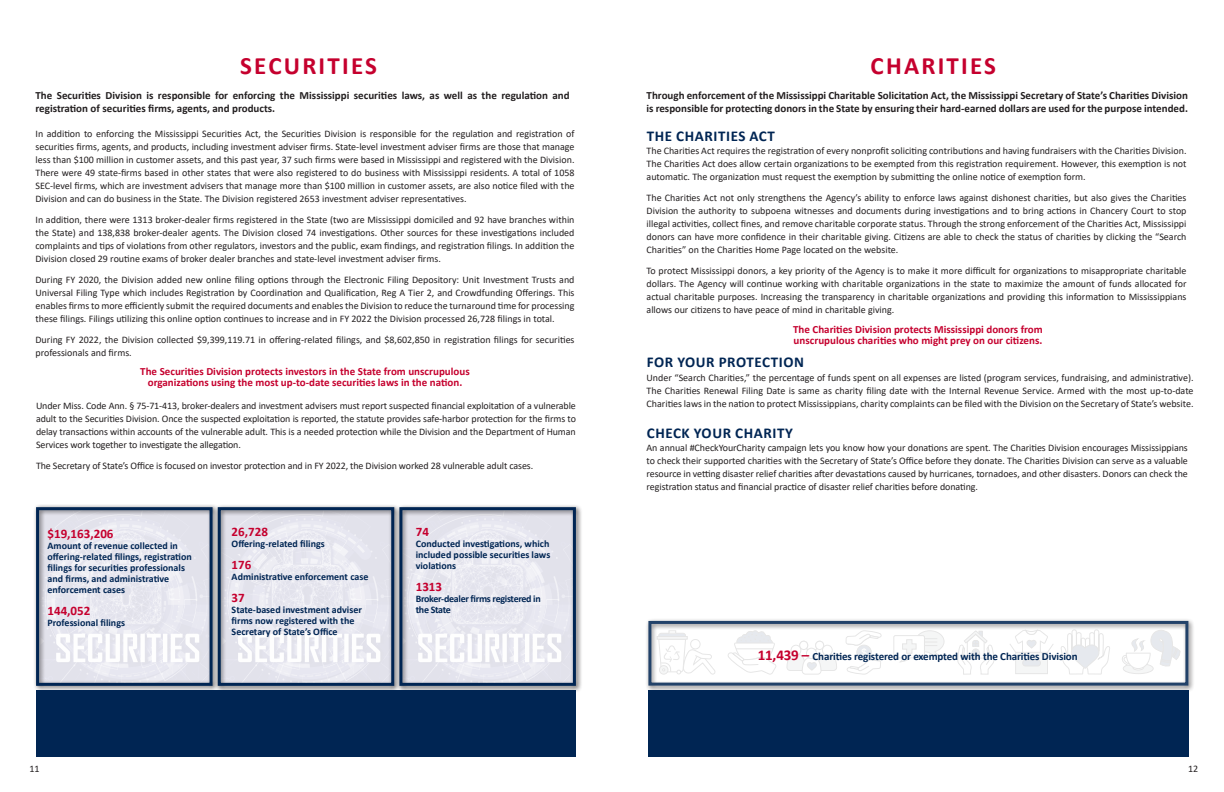
<style>
.page{position:relative;width:1224px;height:792px;background:#fff}
.page>*{position:absolute;margin:0;border:0;box-sizing:border-box;transform-origin:0 0}
.t1{font:700 25px "Calibri";letter-spacing:.09em;color:#c5002e}
.Annual_Report_Text{font:700 15px "Calibri";letter-spacing:.04em;color:#002553}
.t2{font:700 13px "Calibri";color:#c5002e}
.Annual_Report_Text-2{font:700 11px/13px "Calibri";color:#231f20}
.t3{font:700 11px "Calibri";color:#c5002e}
.Annual_Report_Text-3{font:700 11px "Calibri";letter-spacing:-.01em;color:#002553}
.Annual_Report_Text-4{font:10px/13px "Calibri";color:#231f20;text-align:justify}
.t4{font:700 10px/11px "Calibri";color:#002553}
.t5{font:700 10px "Calibri";letter-spacing:-.03em;color:#002553}
.t6{font:700 10px "Calibri";letter-spacing:-.035em;color:#002553}
.s1{font-size:15px;color:#c5002e}
</style>
<div class="page">
<div style="left:214px;top:504px;width:187px;height:189px;background:#231f20;opacity:.75"></div>
<div style="left:218px;top:507px;width:176px;height:179px;border:3px solid #002553"></div>
<div style="left:396px;top:504px;width:187px;height:189px;background:#231f20;opacity:.75"></div>
<div style="left:399px;top:507px;width:177px;height:179px;border:3px solid #002553"></div>
<div style="left:33px;top:504px;width:186px;height:189px;background:#231f20;opacity:.75"></div>
<div style="left:36px;top:507px;width:177px;height:179px;border:3px solid #002553"></div>
<div style="left:36px;top:690px;width:540px;height:67px;background:#002553"></div>
<div style="left:645px;top:617px;width:550px;height:75px;background:#231f20;opacity:.75"></div>
<div style="left:648px;top:621px;width:540px;height:65px;border:3px solid #002553"></div>
<div style="left:648px;top:690px;width:540px;height:67px;background:#002553"></div>
<p class="t1" style="left:240px;top:48px;width:138px">SECURITIES</p>
<p class="Annual_Report_Text-2" style="left:36px;top:89px;width:536px">The Securities Division is responsible for enforcing the Mississippi securities laws, as well as the regulation and registration of securities firms, agents, and products.</p>
<p class="Annual_Report_Text-4" style="left:36px;top:127px;width:541px">In addition to enforcing the Mississippi Securities Act, the Securities Division is responsible for the regulation and registration of securities firms, agents, and products, including investment adviser firms. State-level investment adviser firms are those that manage less than $100 million in customer assets, and this past year, 37 such firms were based in Mississippi and registered with the Division.<br>There were 49 state-firms based in other states that were also registered to do business with Mississippi residents. A total of 1058<br>SEC-level firms, which are investment advisers that manage more than $100 million in customer assets, are also notice filed with the Division and can do business in the State. The Division registered 2653 investment adviser representatives.</p>
<p class="Annual_Report_Text-4" style="left:36px;top:213px;width:541px">In addition, there were 1313 broker-dealer firms registered in the State (two are Mississippi domiciled and 92 have branches within the State) and 138,838 broker-dealer agents. The Division closed 74 investigations. Other sources for these investigations included complaints and tips of violations from other regulators, investors and the public, exam findings, and registration filings. In addition the Division closed 29 routine exams of broker dealer branches and state-level investment adviser firms.</p>
<p class="Annual_Report_Text-4" style="left:36px;top:273px;width:541px">During FY 2020, the Division added new online filing options through the Electronic Filing Depository: Unit Investment Trusts and Universal Filing Type which includes Registration by Coordination and Qualification, Reg A Tier 2, and Crowdfunding Offerings. This enables firms to more efficiently submit the required documents and enables the Division to reduce the turnaround time for processing these filings. Filings utilizing this online option continues to increase and in FY 2022 the Division processed 26,728 filings in total.</p>
<p class="Annual_Report_Text-4" style="left:36px;top:333px;width:541px">During FY 2022, the Division collected $9,399,119.71 in offering-related filings, and $8,602,850 in registration filings for securities professionals and firms.</p>
<p class="t3" style="left:140px;top:363px;width:331px">The Securities Division protects investors in the State from unscrupulous</p>
<p class="t3" style="left:148px;top:374px;width:316px">organizations using the most up-to-date securities laws in the nation.</p>
<p class="Annual_Report_Text-4" style="left:36px;top:399px;width:541px">Under Miss. Code Ann. § 75-71-413, broker-dealers and investment advisers must report suspected financial exploitation of a vulnerable adult to the Securities Division. Once the suspected exploitation is reported, the statute provides safe-harbor protection for the firms to delay transactions within accounts of the vulnerable adult. This is a needed protection while the Division and the Department of Human Services work together to investigate the allegation.</p>
<p class="Annual_Report_Text-4" style="left:36px;top:459px;width:499px">The Secretary of State’s Office is focused on investor protection and in FY 2022, the Division worked 28 vulnerable adult cases.</p>
<p class="t2" style="left:48px;top:524px;width:68px">$19,163,206</p>
<p class="t4" style="left:48px;top:540px;width:146px">Amount of revenue collected in offering-related filings, registration filings for securities professionals and firms, and administrative</p>
<p class="t4" style="left:48px;top:584px;width:79px">enforcement cases</p>
<p class="t2" style="left:48px;top:601px;width:44px">144,052</p>
<p class="t4" style="left:48px;top:617px;width:79px">Professional filings</p>
<p class="t2" style="left:232px;top:523px;width:38px">26,728</p>
<p class="t4" style="left:232px;top:538px;width:95px">Offering-related filings</p>
<p class="t2" style="left:232px;top:556px;width:21px">176</p>
<p class="t4" style="left:232px;top:571px;width:138px">Administrative enforcement case</p>
<p class="t2" style="left:232px;top:589px;width:15px">37</p>
<p class="t4" style="left:232px;top:604px;width:132px">State-based investment adviser firms now registered with the<br>Secretary of State’s Office</p>
<p class="t2" style="left:416px;top:523px;width:15px">74</p>
<p class="t4" style="left:416px;top:538px;width:136px;text-align:justify">Conducted investigations, which included possible securities laws violations</p>
<p class="t2" style="left:416px;top:578px;width:28px">1313</p>
<p class="t5" style="left:416px;top:592px;width:127px">Broker-dealer firms registered in</p>
<p class="t6" style="left:416px;top:603px;width:37px">the State</p>
<p class="t1" style="left:871px;top:48px;width:127px">CHARITIES</p>
<p class="Annual_Report_Text-2" style="left:647px;top:89px;width:543px">Through enforcement of the Mississippi Charitable Solicitation Act, the Mississippi Secretary of State’s Charities Division is responsible for protecting donors in the State by ensuring their hard-earned dollars are used for the purpose intended.</p>
<p class="Annual_Report_Text" style="left:647px;top:125px;width:130px">THE CHARITIES ACT</p>
<p class="Annual_Report_Text-4" style="left:647px;top:144px;width:541px">The Charities Act requires the registration of every nonprofit soliciting contributions and having fundraisers with the Charities Division.<br>The Charities Act does allow certain organizations to be exempted from this registration requirement. However, this exemption is not automatic. The organization must request the exemption by submitting the online notice of exemption form.</p>
<p class="Annual_Report_Text-4" style="left:647px;top:191px;width:541px">The Charities Act not only strengthens the Agency’s ability to enforce laws against dishonest charities, but also gives the Charities Division the authority to subpoena witnesses and documents during investigations and to bring actions in Chancery Court to stop illegal activities, collect fines, and remove charitable corporate status. Through the strong enforcement of the Charities Act, Mississippi donors can have more confidence in their charitable giving. Citizens are able to check the status of charities by clicking the “Search Charities” on the Charities Home Page located on the website.</p>
<p class="Annual_Report_Text-4" style="left:647px;top:264px;width:542px">To protect Mississippi donors, a key priority of the Agency is to make it more difficult for organizations to misappropriate charitable dollars. The Agency will continue working with charitable organizations in the state to maximize the amount of funds allocated for actual charitable purposes. Increasing the transparency in charitable organizations and providing this information to Mississippians allows our citizens to have peace of mind in charitable giving.</p>
<p class="t3" style="left:793px;top:321px;width:251px">The Charities Division protects Mississippi donors from</p>
<p class="t3" style="left:794px;top:332px;width:250px">unscrupulous charities who might prey on our citizens.</p>
<p class="Annual_Report_Text" style="left:647px;top:351px;width:159px">FOR YOUR PROTECTION</p>
<p class="Annual_Report_Text-4" style="left:647px;top:371px;width:549px">Under “Search Charities,” the percentage of funds spent on all expenses are listed (program services, fundraising, and administrative).<br>The Charities Renewal Filing Date is same as charity filing date with the Internal Revenue Service. Armed with the most up-to-date Charities laws in the nation to protect Mississippians, charity complaints can be filed with the Division on the Secretary of State’s website.</p>
<p class="Annual_Report_Text" style="left:647px;top:423px;width:147px">CHECK YOUR CHARITY</p>
<p class="Annual_Report_Text-4" style="left:647px;top:441px;width:543px">An annual #CheckYourCharity campaign lets you know how your donations are spent. The Charities Division encourages Mississippians to check their supported charities with the Secretary of State’s Office before they donate. The Charities Division can serve as a valuable resource in vetting disaster relief charities after devastations caused by hurricanes, tornadoes, and other disasters. Donors can check the registration status and financial practice of disaster relief charities before donating.</p>
<p class="Annual_Report_Text-3" style="left:758px;top:648px;width:321px"><span class="s1">11,439 –</span> Charities registered or exempted with the Charities Division</p>
<p class="Annual_Report_Text-4" style="left:29px;top:762px;width:12px">11</p>
<p class="Annual_Report_Text-4" style="left:1188px;top:762px;width:12px">12</p>
</div>
